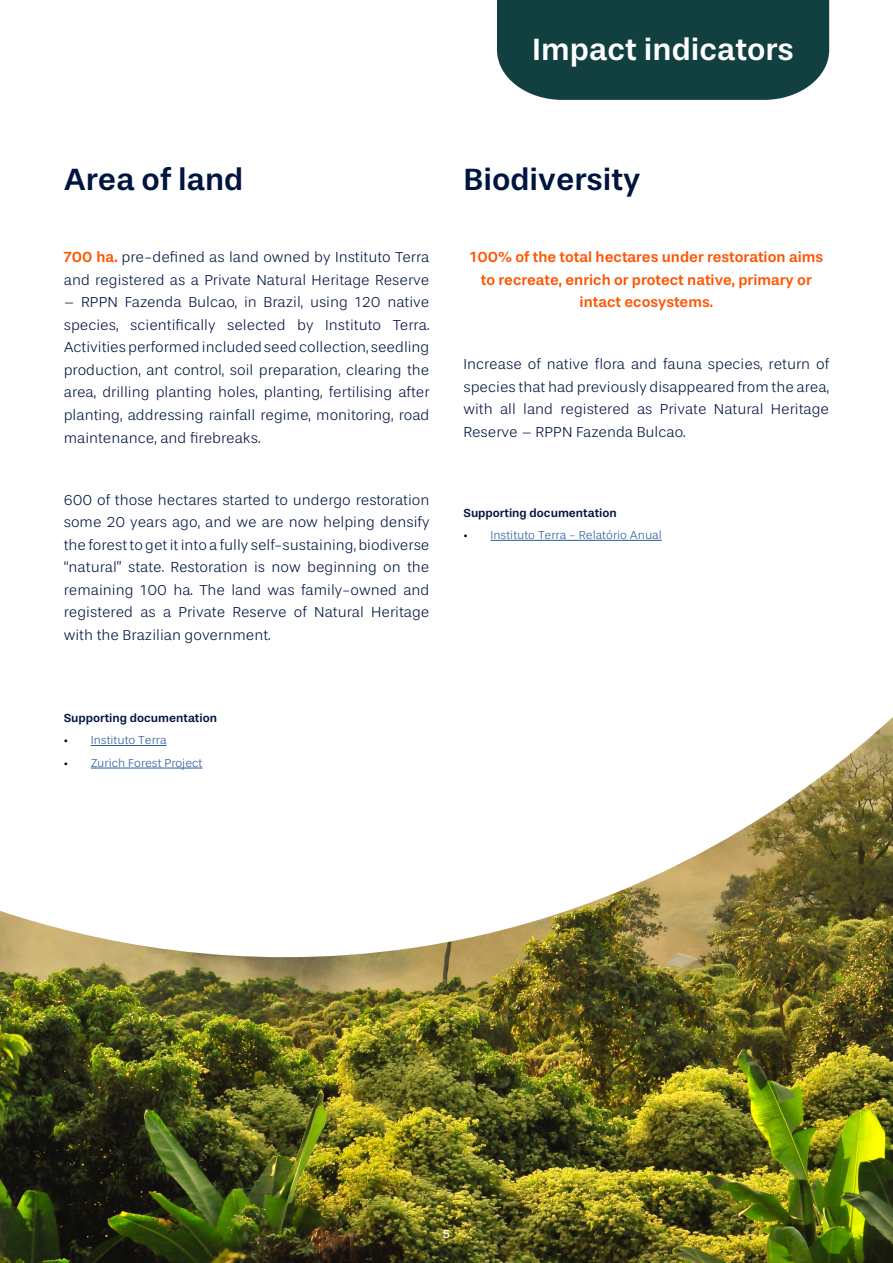
<style>
.page{position:relative;width:893px;height:1263px;background:#fff}
.page>*{position:absolute;margin:0;border:0;box-sizing:border-box;transform-origin:0 0}
.t1{font:500 31.5px "Stevie Sans";color:#001440}
.t2{font:500 31.5px "Stevie Sans";color:#fff}
.t3{font:300 15px/22.5px "Stevie Sans";color:#001440;text-align:justify}
.t4{font:500 15px/22.5px "Stevie Sans";color:#ff5400;text-align:center}
.t5{font:300 12px "Stevie Sans";color:#275b9b}
.t6{font:500 12px "Stevie Sans";color:#001440}
.t7{font:12px "Stevie Sans";color:#fefefe}
.s1{font-weight:500;color:#ff5400}
.s2{color:#000}
</style>
<div class="page">
<div style="left:497px;top:0;width:332px;height:100px;background:#124040"></div>
<div style="left:512px;top:37px;width:302px;height:27px;background:#124040"></div>
<img style="left:0;top:717px;width:893px;height:546px">
<hr style="left:490px;top:540px;width:172px;height:1px;background:#275b9b">
<h1 class="t2" style="left:532px;top:31px;width:263px">Impact indicators</h1>
<h1 class="t1" style="left:64px;top:161px;width:181px">Area of land</h1>
<p class="t3" style="left:64px;top:246px;width:367px"><span class="s1">700 ha.</span> pre-defined as land owned by Instituto Terra and registered as a Private Natural Heritage Reserve</p>
<p class="t3" style="left:64px;top:291px;width:367px">– RPPN Fazenda Bulcao, in Brazil, using 120 native species, scientifically selected by Instituto Terra.<br>Activities performed included seed collection, seedling production, ant control, soil preparation, clearing the area, drilling planting holes, planting, fertilising after planting, addressing rainfall regime, monitoring, road maintenance, and firebreaks.</p>
<p class="t3" style="left:64px;top:488px;width:367px">600 of those hectares started to undergo restoration some 20 years ago, and we are now helping densify the forest to get it into a fully self-sustaining, biodiverse “natural” state. Restoration is now beginning on the remaining 100 ha. The land was family-owned and registered as a Private Reserve of Natural Heritage with the Brazilian government.</p>
<p class="t6" style="left:64px;top:711px;width:155px">Supporting documentation</p>
<p class="t5" style="left:64px;top:733px;width:104px"><span class="s2">•</span> Instituto Terra</p>
<p class="t5" style="left:64px;top:756px;width:140px"><span class="s2">•</span> Zurich Forest Project</p>
<h1 class="t1" style="left:463px;top:161px;width:179px">Biodiversity</h1>
<p class="t4" style="left:469px;top:246px;width:355px">100% of the total hectares under restoration aims to recreate, enrich or protect native, primary or intact ecosystems.</p>
<p class="t3" style="left:463px;top:353px;width:367px">Increase of native flora and fauna species, return of species that had previously disappeared from the area, with all land registered as Private Natural Heritage Reserve – RPPN Fazenda Bulcao.</p>
<p class="t6" style="left:463px;top:505px;width:155px">Supporting documentation</p>
<p class="t5" style="left:463px;top:528px;width:200px"><span class="s2">•</span> Instituto Terra - Relatório Anual</p>
<p class="t7" style="left:443px;top:1227px;width:9px">5</p>
</div>
